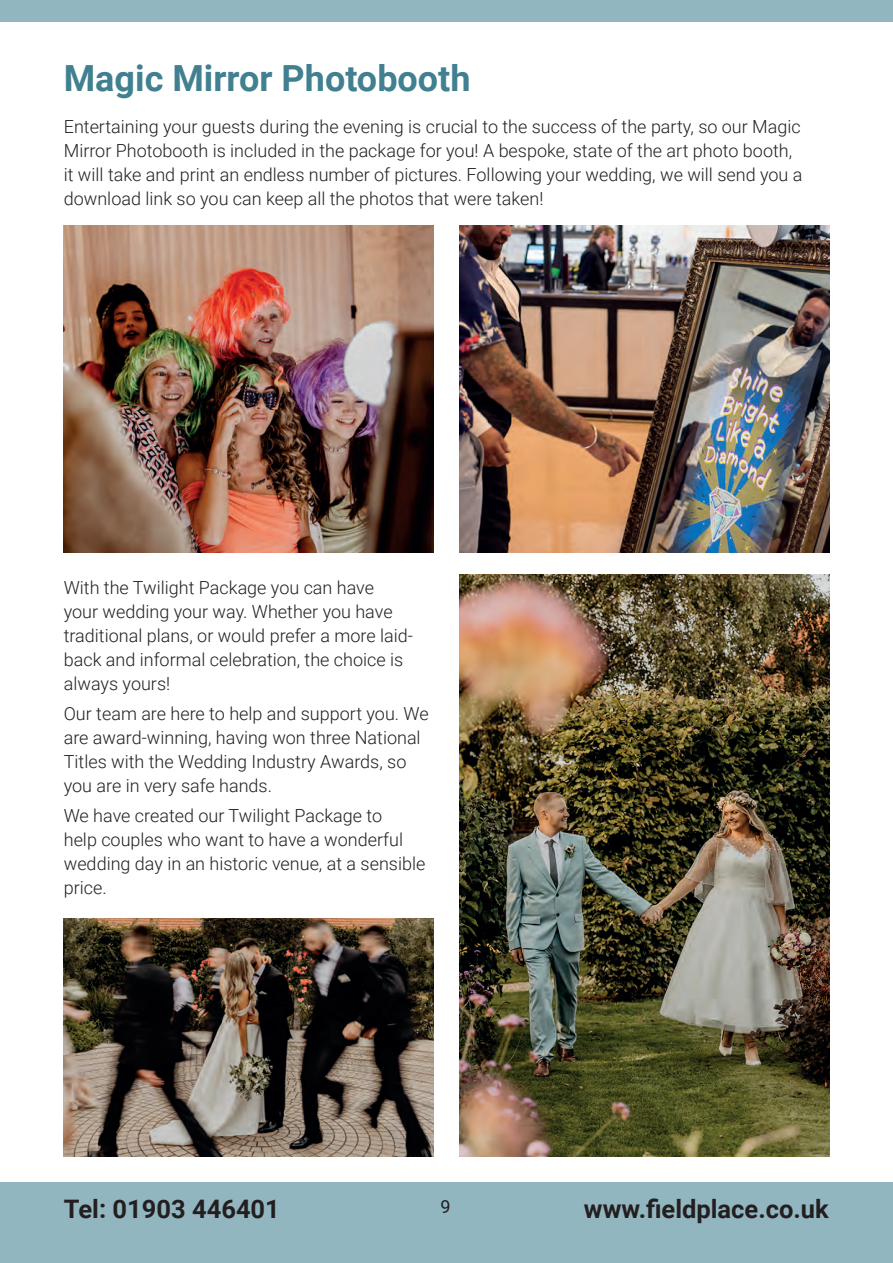
<style>
.page{position:relative;width:893px;height:1263px;background:#fff}
.page>*{position:absolute;margin:0;border:0;box-sizing:border-box;transform-origin:0 0}
.t1{font:700 36px "Roboto";color:#418090}
.t2{font:700 25.5px "Roboto";color:#231f20}
.t3{font:300 18px/24px "Roboto";color:#231f20}
.t4{font:18px "Roboto";color:#231f20}
</style>
<div class="page">
<div style="left:0;top:0;width:893px;height:21px;background:#92b6c0"></div>
<div style="left:0;top:1182px;width:893px;height:81px;background:#92b6c0"></div>
<img style="left:459px;top:225px;width:370px;height:328px">
<img style="left:459px;top:575px;width:370px;height:582px">
<img style="left:64px;top:225px;width:370px;height:328px">
<img style="left:64px;top:918px;width:370px;height:239px">
<p class="t1" style="left:64px;top:53px;width:408px">Magic Mirror Photobooth</p>
<p class="t3" style="left:64px;top:113px;width:740px">Entertaining your guests during the evening is crucial to the success of the party, so our Magic Mirror Photobooth is included in the package for you! A bespoke, state of the art photo booth, it will take and print an endless number of pictures. Following your wedding, we will send you a download link so you can keep all the photos that were taken!</p>
<p class="t3" style="left:64px;top:575px;width:351px">With the Twilight Package you can have your wedding your way. Whether you have traditional plans, or would prefer a more laid&shy;back and informal celebration, the choice is always yours!</p>
<p class="t3" style="left:64px;top:701px;width:366px">Our team are here to help and support you. We are award-winning, having won three National Titles with the Wedding Industry Awards, so you are in very safe hands.</p>
<p class="t3" style="left:64px;top:802px;width:363px">We have created our Twilight Package to<br>help couples who want to have a wonderful wedding day in an historic venue, at a sensible price.</p>
<h2 class="t2" style="left:64px;top:1191px;width:218px">Tel: 01903 446401</h2>
<p class="t4" style="left:440px;top:1194px;width:12px">9</p>
<h2 class="t2" style="left:584px;top:1191px;width:246px">www.fieldplace.co.uk</h2>
</div>
